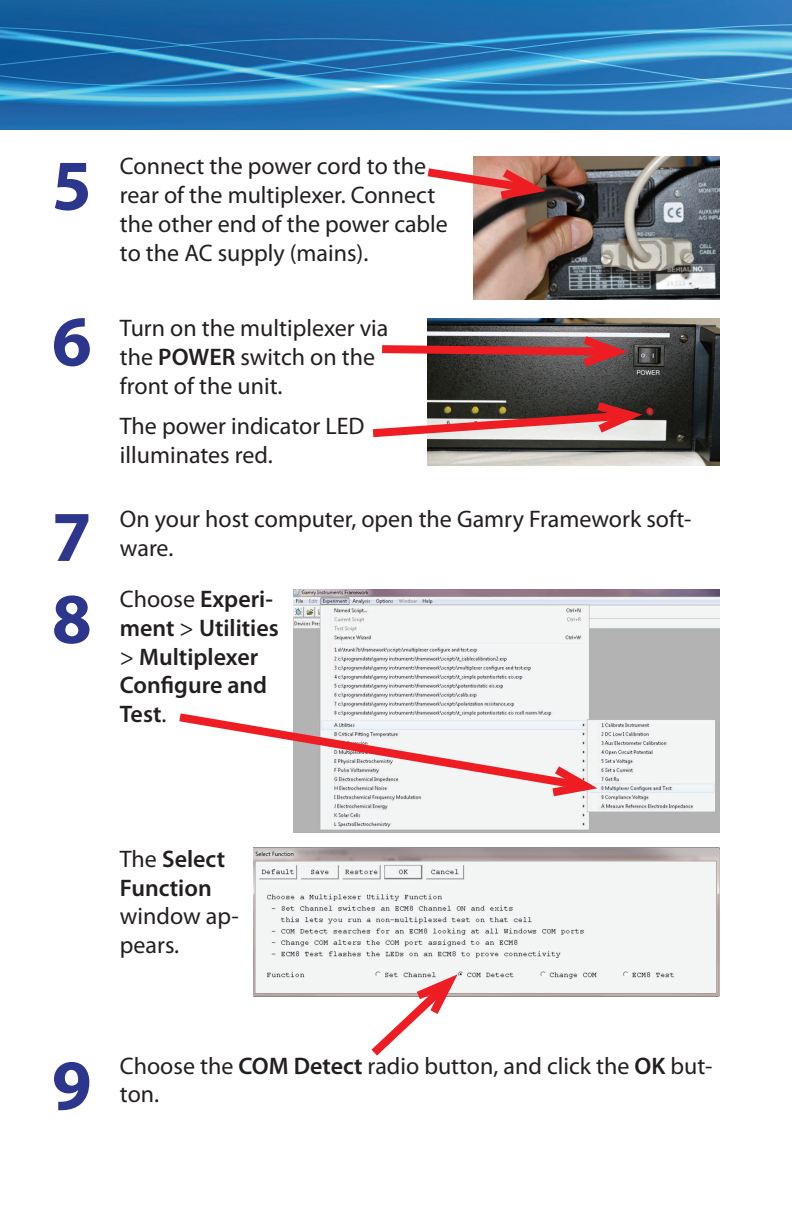
<style>
.page{position:relative;width:792px;height:1224px;background:#fff}
.page>*{position:absolute;margin:0;border:0;box-sizing:border-box;transform-origin:0 0}
.t1{font:700 72px "Myriad Pro";color:#2b368c}
.t2{font:24px/28.8px "Myriad Pro";color:#231f20}
.t3{font:600 24px/28.8px "Myriad Pro";color:#231f20}
.s1{font-weight:600}
.s2{font-weight:400}
</style>
<div class="page">
<img style="left:0;top:0;width:792px;height:130px">
<img style="left:473px;top:156px;width:247px;height:144px">
<svg style="left:427px;top:162px;width:130px;height:43px"></svg>
<img style="left:428px;top:318px;width:292px;height:147px">
<img style="left:293px;top:589px;width:427px;height:244px">
<svg style="left:179px;top:708px;width:430px;height:94px"></svg>
<img style="left:253px;top:847px;width:467px;height:150px">
<svg style="left:382px;top:330px;width:258px;height:43px"></svg>
<svg style="left:372px;top:396px;width:282px;height:46px"></svg>
<svg style="left:363px;top:966px;width:103px;height:90px"></svg>
<h1 class="t1" style="left:52px;top:139px;width:41px">5</h1>
<h1 class="t1" style="left:52px;top:294px;width:41px">6</h1>
<h1 class="t1" style="left:52px;top:490px;width:41px">7</h1>
<h1 class="t1" style="left:52px;top:572px;width:41px">8</h1>
<p class="t2" style="left:120px;top:152px;width:330px">Connect the power cord to the rear of the multiplexer. Connect the other end of the power cable to the AC supply (mains).</p>
<p class="t2" style="left:120px;top:313px;width:270px">Turn on the multiplexer via the <span class="s1">POWER</span> switch on the front of the unit.</p>
<p class="t2" style="left:120px;top:412px;width:246px">The power indicator LED illuminates red.</p>
<p class="t2" style="left:120px;top:504px;width:573px">On your host computer, open the Gamry Framework soft-</p>
<p class="t2" style="left:120px;top:521px;width:155px;line-height:51.6px">ware.<br>Choose <span class="s1">Experi-</span></p>
<p class="t3" style="left:120px;top:613px;width:160px">ment <span class="s2">&gt;</span> Utilities <span class="s2">&gt;</span> Multiplexer<br>Configure and<br>Test<span class="s2">.</span></p>
<p class="t3" style="left:120px;top:844px;width:107px"><span class="s2">The</span> Select<br>Function</p>
<p class="t2" style="left:120px;top:902px;width:120px">window ap&shy;pears.</p>
<h1 class="t1" style="left:52px;top:1038px;width:41px">9</h1>
<p class="t2" style="left:120px;top:1051px;width:594px">Choose the <span class="s1">COM Detect</span> radio button, and click the <span class="s1">OK</span> but&shy;ton.</p>
</div>
